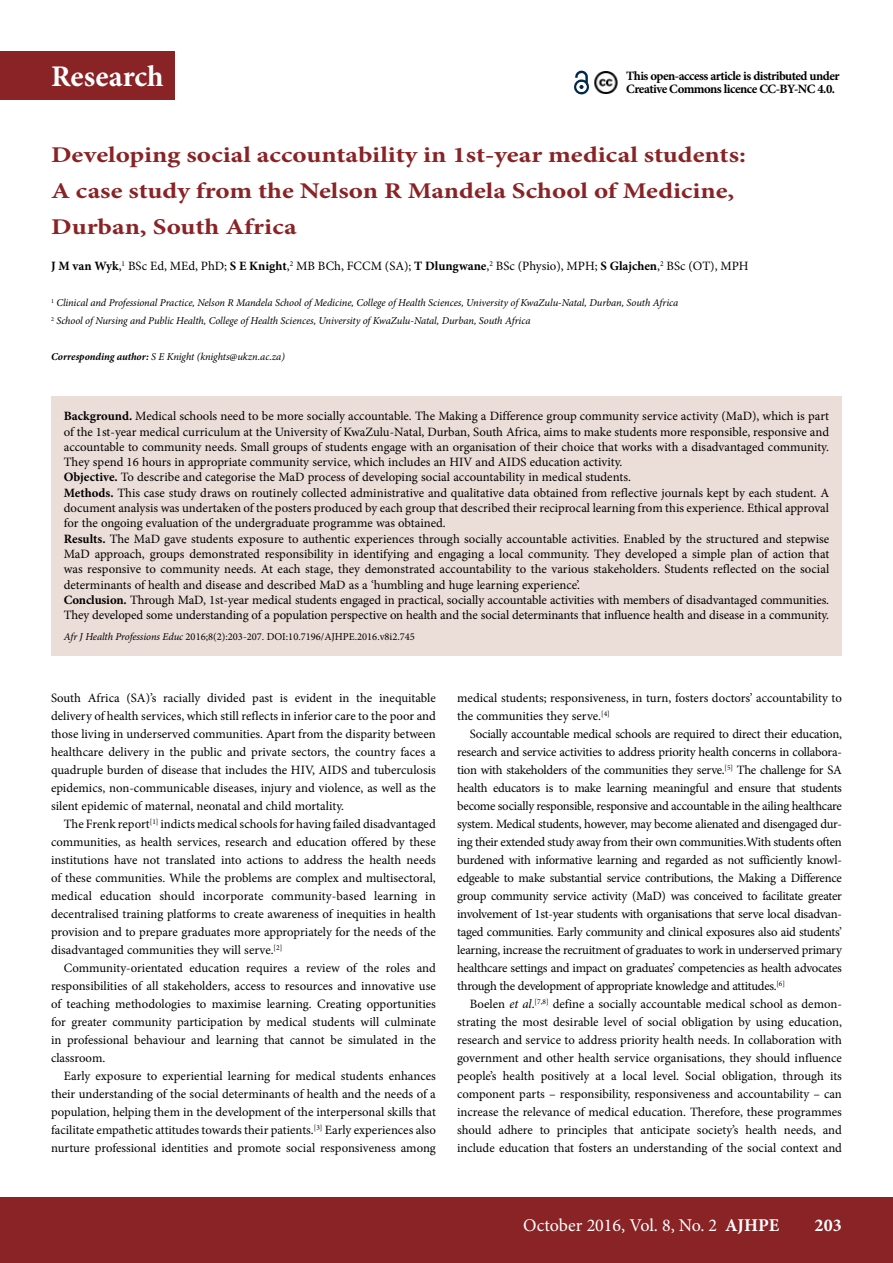
<style>
.page{position:relative;width:893px;height:1263px;background:#fff}
.page>*{position:absolute;margin:0;border:0;box-sizing:border-box;transform-origin:0 0}
.t1{font:700 30px "Minion Pro";color:#fff}
.t2{font:700 22.5px/36px "Minion Pro";color:#892326;scale:1.2 1}
.t3{font:18px "Minion Pro";color:#fff}
.t4{font:700 18px "Minion Pro";color:#fff}
.t5{font:12.75px/18px "Minion Pro";letter-spacing:-.005em;color:#000;text-align:justify}
.t6{font:700 12.75px/13.5px "Minion Pro";letter-spacing:-.04em;color:#000}
.t7{font:italic 10.5px/18px "Minion Pro";letter-spacing:-.01em;color:#000}
.t8{font:10.5px "Minion Pro";color:#000}
.s1{font-weight:700}
.s2{font-style:italic}
</style>
<div class="page">
<div style="left:0;top:1197px;width:893px;height:66px;background:#892326"></div>
<div style="left:0;top:51px;width:174px;height:49px;background:#892326"></div>
<div style="left:51px;top:396px;width:791px;height:259px;background:#ebddd7"></div>
<svg style="left:574px;top:70px;width:15px;height:25px"></svg>
<img style="left:594px;top:71px;width:24px;height:23px">
<h1 class="t1" style="left:51px;top:56px;width:114px">Research</h1>
<p class="t6" style="left:626px;top:69px;width:215px">This open-access article is distributed under<br>Creative Commons licence CC-BY-NC 4.0.</p>
<h2 class="t2" style="left:51px;top:137px;width:581px">Developing social accountability in 1st-year medical students:<br>A case study from the Nelson R Mandela School of Medicine,<br>Durban, South Africa</h2>
<p class="t5" style="left:51px;top:257px;width:699px"><span class="s1">J M van Wyk</span>,<sup>1</sup> BSc Ed, MEd, PhD; <span class="s1">S E Knight</span>,<sup>2</sup> MB BCh, FCCM (SA); <span class="s1">T Dlungwane</span>,<sup>2</sup> BSc (Physio), MPH; <span class="s1">S Glajchen</span>,<sup>2</sup> BSc (OT), MPH</p>
<p class="t7" style="left:51px;top:294px;width:629px"><sup>1</sup> Clinical and Professional Practice, Nelson R Mandela School of Medicine, College of Health Sciences, University of KwaZulu-Natal, Durban, South Africa<br><sup>2</sup> School of Nursing and Public Health, College of Health Sciences, University of KwaZulu-Natal, Durban, South Africa</p>
<p class="t7" style="left:51px;top:348px;width:235px"><span class="s1">Corresponding author:</span> S E Knight (knights@ukzn.ac.za)</p>
<p class="t5" style="left:64px;top:409px;width:767px;line-height:15.3px;text-align:left"><span class="s1">Background.</span> Medical schools need to be more socially accountable. The Making a Difference group community service activity (MaD), which is part of the 1st-year medical curriculum at the University of KwaZulu-Natal, Durban, South Africa, aims to make students more responsible, responsive and accountable to community needs. Small groups of students engage with an organisation of their choice that works with a disadvantaged community.<br>They spend 16 hours in appropriate community service, which includes an HIV and AIDS education activity.<br><span class="s1">Objective.</span> To describe and categorise the MaD process of developing social accountability in medical students.<br><span class="s1">Methods.</span> This case study draws on routinely collected administrative and qualitative data obtained from reflective journals kept by each student. A document analysis was undertaken of the posters produced by each group that described their reciprocal learning from this experience. Ethical approval for the ongoing evaluation of the undergraduate programme was obtained.<br><span class="s1">Results.</span> The MaD gave students exposure to authentic experiences through socially accountable activities. Enabled by the structured and stepwise MaD approach, groups demonstrated responsibility in identifying and engaging a local community. They developed a simple plan of action that was responsive to community needs. At each stage, they demonstrated accountability to the various stakeholders. Students reflected on the social determinants of health and disease and described MaD as a ‘humbling and huge learning experience’.<br><span class="s1">Conclusion.</span> Through MaD, 1st-year medical students engaged in practical, socially accountable activities with members of disadvantaged communities.<br>They developed some understanding of a population perspective on health and the social determinants that influence health and disease in a community.</p>
<p class="t8" style="left:64px;top:630px;width:353px"><span class="s2">Afr J Health Professions Educ</span> 2016;8(2):203-207. DOI:10.7196/AJHPE.2016.v8i2.745</p>
<p class="t5" style="left:51px;top:689px;width:386px">South Africa (SA)’s racially divided past is evident in the inequitable delivery of health services, which still reflects in inferior care to the poor and those living in underserved communities. Apart from the disparity between healthcare delivery in the public and private sectors, the country faces a quadruple burden of disease that includes the HIV, AIDS and tuberculosis epidemics, non-communicable diseases, injury and violence, as well as the silent epidemic of maternal, neonatal and child mortality.</p>
<p class="t5" style="left:51px;top:815px;width:386px;text-indent:13px">The Frenk report<sup>[1]</sup> indicts medical schools for having failed disadvantaged communities, as health services, research and education offered by these institutions have not translated into actions to address the health needs of these communities. While the problems are complex and multisectoral, medical education should incorporate community-based learning in decentralised training platforms to create awareness of inequities in health provision and to prepare graduates more appropriately for the needs of the disadvantaged communities they will serve.<sup>[2]</sup></p>
<p class="t5" style="left:51px;top:959px;width:386px;text-indent:13px">Community-orientated education requires a review of the roles and responsibilities of all stakeholders, access to resources and innovative use of teaching methodologies to maximise learning. Creating opportunities for greater community participation by medical students will culminate in professional behaviour and learning that cannot be simulated in the classroom.</p>
<p class="t5" style="left:51px;top:1067px;width:386px;text-indent:13px">Early exposure to experiential learning for medical students enhances their understanding of the social determinants of health and the needs of a population, helping them in the development of the interpersonal skills that facilitate empathetic attitudes towards their patients.<sup>[3]</sup> Early experiences also nurture professional identities and promote social responsiveness among</p>
<p class="t5" style="left:457px;top:689px;width:386px">medical students; responsiveness, in turn, fosters doctors’ accountability to the communities they serve.<sup>[4]</sup></p>
<p class="t5" style="left:457px;top:725px;width:386px;text-indent:13px">Socially accountable medical schools are required to direct their education, research and service activities to address priority health concerns in collabora&shy;tion with stakeholders of the communities they serve.<sup>[5]</sup> The challenge for SA health educators is to make learning meaningful and ensure that students become socially responsible, responsive and accountable in the ailing healthcare system. Medical students, however, may become alienated and disengaged dur&shy;ing their extended study away from their own communities.With students often burdened with informative learning and regarded as not sufficiently knowl&shy;edgeable to make substantial service contributions, the Making a Difference group community service activity (MaD) was conceived to facilitate greater involvement of 1st-year students with organisations that serve local disadvan&shy;taged communities. Early community and clinical exposures also aid students’ learning, increase the recruitment of graduates to work in underserved primary healthcare settings and impact on graduates’ competencies as health advocates through the development of appropriate knowledge and attitudes.<sup>[6]</sup></p>
<p class="t5" style="left:457px;top:995px;width:386px;text-indent:13px">Boelen <span class="s2">et al</span>.<sup>[7,8]</sup> define a socially accountable medical school as demon&shy;strating the most desirable level of social obligation by using education, research and service to address priority health needs. In collaboration with government and other health service organisations, they should influence people’s health positively at a local level. Social obligation, through its component parts – responsibility, responsiveness and accountability – can increase the relevance of medical education. Therefore, these programmes should adhere to principles that anticipate society’s health needs, and include education that fosters an understanding of the social context and</p>
<h3 class="t3" style="left:523px;top:1213px;width:258px">October 2016, Vol. 8, No. 2 <span class="s1">AJHPE</span></h3>
<h3 class="t4" style="left:814px;top:1213px;width:29px">203</h3>
</div>
